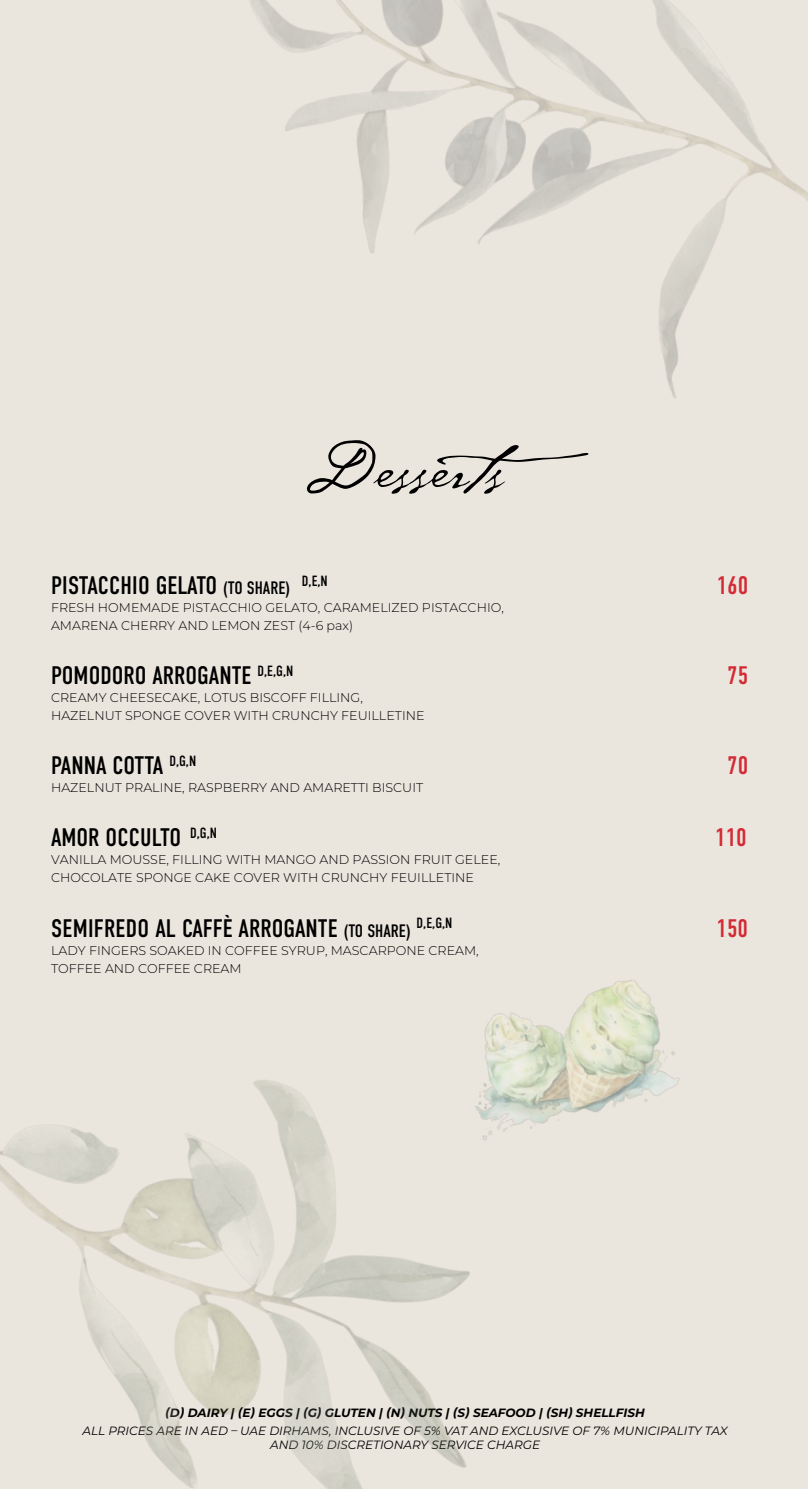
<style>
.page{position:relative;width:808px;height:1489px;background:#fff}
.page>*{position:absolute;margin:0;border:0;box-sizing:border-box;transform-origin:0 0}
.t1{font:72px "P22 Cezanne Pro";color:#000}
.t2{font:25.35px "DIN Condensed";color:#000}
.t3{font:25.35px "DIN Condensed";color:#d32b35}
.t4{font:18px "DIN Condensed";color:#000}
.t5{font:14.85px "DIN Condensed";color:#000}
.t6{font:100 12.75px/18px "Montserrat";color:#000}
.t7{font:italic 12px/14.4px "Montserrat";color:#000;text-align:center}
.t8{font:italic 700 12px "Montserrat";color:#000}
</style>
<div class="page">
<div style="left:0;top:0;width:808px;height:1488px;background:#eae5dd"></div>
<img style="left:250px;top:0;width:558px;height:399px">
<img style="left:0;top:1080px;width:470px;height:408px">
<img style="left:442px;top:980px;width:238px;height:176px">
<h1 class="t1" style="left:304px;top:419px;width:317px">Desserts</h1>
<p class="t5" style="left:302px;top:572px;width:27px">N,E,D</p>
<h2 class="t2" style="left:51px;top:571px;width:168px">PISTACCHIO GELATO</h2>
<p class="t6" style="left:51px;top:598px;width:454px">FRESH HOMEMADE PISTACCHIO GELATO, CARAMELIZED PISTACCHIO,<br>AMARENA CHERRY AND LEMON ZEST (4-6 pax(</p>
<h3 class="t4" style="left:223px;top:578px;width:68px">(TO SHARE)</h3>
<h2 class="t3" style="left:717px;top:571px;width:33px">160</h2>
<p class="t5" style="left:257px;top:662px;width:37px">N,G,E,D</p>
<h2 class="t2" style="left:51px;top:661px;width:202px">POMODORO ARROGANTE</h2>
<p class="t6" style="left:51px;top:688px;width:375px">CREAMY CHEESECAKE, LOTUS BISCOFF FILLING,<br>HAZELNUT SPONGE COVER WITH CRUNCHY FEUILLETINE</p>
<h2 class="t3" style="left:727px;top:661px;width:23px">75</h2>
<p class="t5" style="left:169px;top:752px;width:28px">N,G,D</p>
<h2 class="t2" style="left:51px;top:751px;width:114px">PANNA COTTA</h2>
<p class="t6" style="left:51px;top:778px;width:374px">HAZELNUT PRALINE, RASPBERRY AND AMARETTI BISCUIT</p>
<h2 class="t3" style="left:727px;top:751px;width:23px">70</h2>
<p class="t5" style="left:190px;top:824px;width:28px">N,G,D</p>
<h2 class="t2" style="left:51px;top:823px;width:132px">AMOR OCCULTO</h2>
<p class="t6" style="left:51px;top:850px;width:451px">VANILLA MOUSSE, FILLING WITH MANGO AND PASSION FRUIT GELEE,<br>CHOCOLATE SPONGE CAKE COVER WITH CRUNCHY FEUILLETINE</p>
<h2 class="t3" style="left:715px;top:823px;width:33px">110</h2>
<h2 class="t2" style="left:51px;top:913px;width:288px">SEMIFREDO AL CAFFÈ ARROGANTE</h2>
<p class="t6" style="left:51px;top:940px;width:429px">LADY FINGERS SOAKED IN COFFEE SYRUP, MASCARPONE CREAM,<br>TOFFEE AND COFFEE CREAM</p>
<p class="t5" style="left:417px;top:914px;width:37px">N,G,E,D</p>
<h3 class="t4" style="left:344px;top:920px;width:68px">(TO SHARE)</h3>
<h2 class="t3" style="left:716px;top:913px;width:33px">150</h2>
<p class="t8" style="left:165px;top:1403px;width:481px">D( ) DAIRY | (E) EGGS | (G) GLUTEN | (N) NUTS | (S) SEAFOOD | (SH) SHELLFISH</p>
<p class="t7" style="left:83px;top:1422px;width:646px">ALL PRICES ARE IN AED – UAE DIRHAMS, INCLUSIVE OF 5% VAT AND EXCLUSIVE OF 7% MUNICIPALITY TAX<br>AND 10% DISCRETIONARY SERVICE CHARGE</p>
</div>
